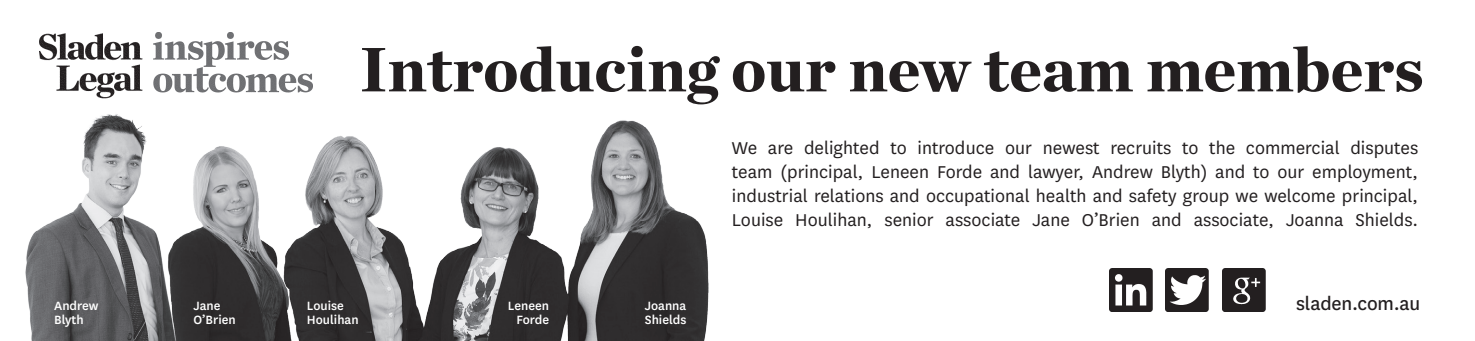
<style>
.page{position:relative;width:1475px;height:341px;background:#fff}
.page>*{position:absolute;margin:0;border:0;box-sizing:border-box;transform-origin:0 0}
.t1{font:900 63.8px "Chronicle Deck";color:#231f20}
.t2{font:21.2px "National";letter-spacing:-.01em;color:#231f20}
.t3{font:20px/24px "National";color:#231f20;text-align:justify}
.t4{font:500 14px/14px "National";color:#fff}
</style>
<div class="page">
<img style="left:1109px;top:268px;width:43px;height:43px">
<img style="left:1165px;top:268px;width:43px;height:43px">
<img style="left:1222px;top:268px;width:43px;height:43px">
<img style="left:25px;top:85px;width:684px;height:255px">
<img style="left:39px;top:33px;width:108px;height:71px">
<img style="left:146px;top:32px;width:166px;height:67px">
<h1 class="t1" style="left:359px;top:17px;width:1065px">Introducing our new team members</h1>
<p class="t3" style="left:731px;top:134px;width:688px">We are delighted to introduce our newest recruits to the commercial disputes team (principal, Leneen Forde and lawyer, Andrew Blyth) and to our employment, industrial relations and occupational health and safety group we welcome principal, Louise Houlihan, senior associate Jane O’Brien and associate, Joanna Shields.</p>
<p class="t4" style="left:54px;top:297px;width:46px">Andrew<br>Blyth</p>
<p class="t4" style="left:193px;top:297px;width:44px">Jane<br>O’Brien</p>
<p class="t4" style="left:307px;top:297px;width:53px">Louise<br>Houlihan</p>
<p class="t4" style="left:508px;top:297px;width:43px;text-align:right">Leneen<br>Forde</p>
<p class="t4" style="left:644px;top:297px;width:43px">Joanna<br>Shields</p>
<p class="t2" style="left:1295px;top:289px;width:126px">sladen.com.au</p>
</div>
